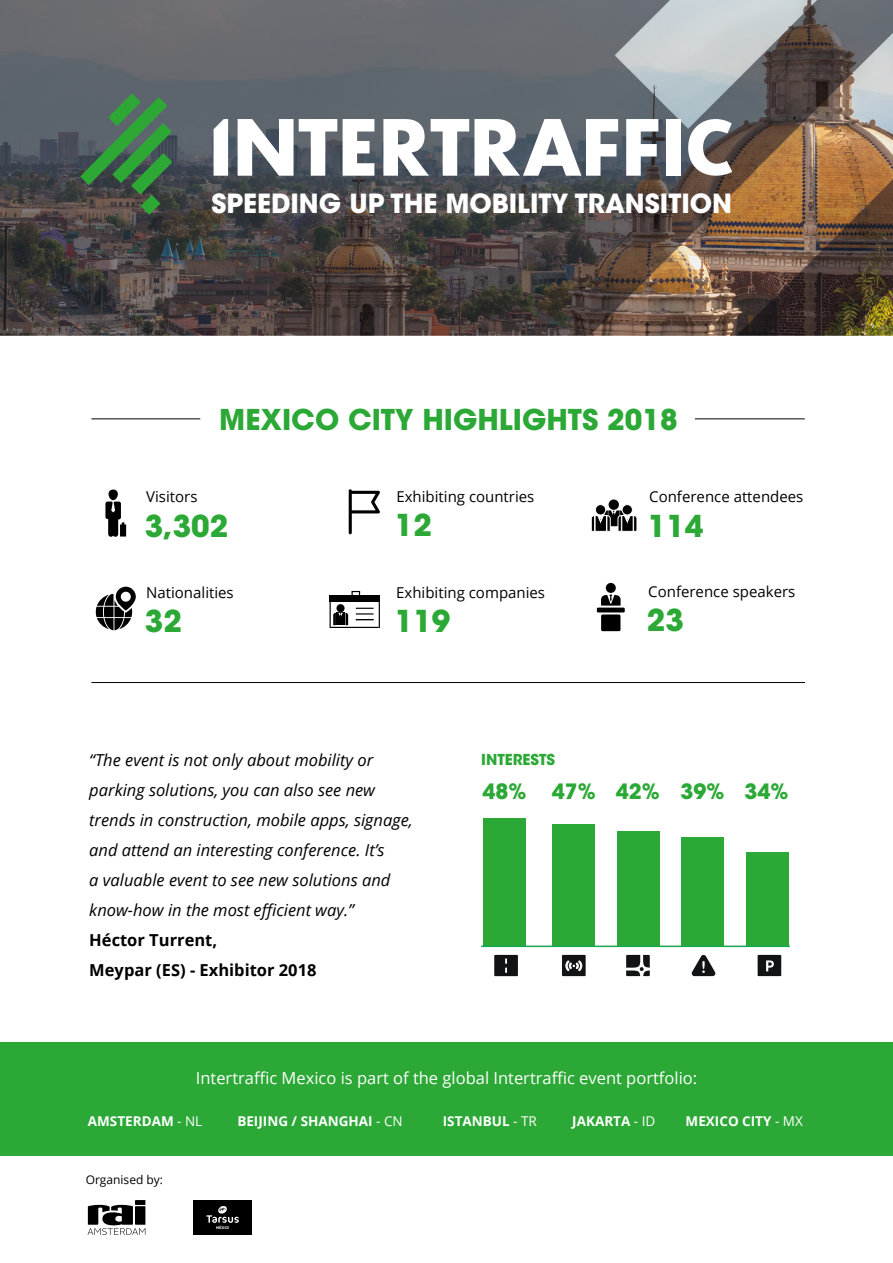
<style>
.page{position:relative;width:893px;height:1263px;background:#fff}
.page>*{position:absolute;margin:0;border:0;box-sizing:border-box;transform-origin:0 0}
.t1{font:700 30px "ITC Avant Garde Std";color:#2ba835}
.t2{font:700 28.5px "ITC Avant Garde Std";color:#2ba835}
.t3{font:700 26.25px "ITC Avant Garde Std";color:#fff}
.t4{font:700 21px "ITC Avant Garde Std";color:#2ba835}
.t5{font:italic 16.5px/30px "Open Sans";color:#000001}
.t6{font:16.5px "Open Sans";color:#fff}
.t7{font:700 16.5px "Open Sans";color:#000001}
.t8{font:15px "Open Sans";color:#000001}
.t9{font:700 15px "ITC Avant Garde Std";color:#2ba835}
.t10{font:700 13.5px "Open Sans";color:#fff}
.t11{font:12px "Open Sans";color:#000001}
.t12{font:700 3.75px "DIN";letter-spacing:-.015em;color:#fff}
.s1{font-weight:400}
</style>
<div class="page">
<div style="left:0;top:1042px;width:893px;height:113px;background:#2ba835"></div>
<svg style="left:88px;top:1200px;width:57px;height:35px"></svg>
<img style="left:0;top:0;width:893px;height:336px">
<hr style="left:91px;top:419px;width:109px;height:1px;background:#000001">
<hr style="left:695px;top:419px;width:110px;height:1px;background:#000001">
<hr style="left:91px;top:682px;width:714px;height:1px;background:#000001">
<div style="left:483px;top:818px;width:43px;height:128px;background:#2ba835"></div>
<div style="left:553px;top:824px;width:42px;height:122px;background:#2ba835"></div>
<div style="left:617px;top:831px;width:42px;height:115px;background:#2ba835"></div>
<div style="left:681px;top:837px;width:43px;height:109px;background:#2ba835"></div>
<div style="left:746px;top:852px;width:43px;height:94px;background:#2ba835"></div>
<hr style="left:481px;top:945px;width:309px;height:2px;background:#17a853">
<div style="left:193px;top:1200px;width:59px;height:35px;background:#000"></div>
<svg style="left:206px;top:1206px;width:33px;height:17px"></svg>
<svg style="left:105px;top:489px;width:21px;height:48px"></svg>
<svg style="left:96px;top:587px;width:40px;height:43px"></svg>
<svg style="left:330px;top:591px;width:50px;height:37px"></svg>
<div style="left:609px;top:499px;width:10px;height:11px;background:#000001;border-radius:50%"></div>
<div style="left:595px;top:505px;width:11px;height:10px;background:#000001;border-radius:50%"></div>
<div style="left:595px;top:504px;width:11px;height:11px;border:1px solid #fff;border-radius:50%"></div>
<div style="left:622px;top:505px;width:10px;height:10px;background:#000001;border-radius:50%"></div>
<div style="left:622px;top:504px;width:11px;height:11px;border:1px solid #fff;border-radius:50%"></div>
<svg style="left:591px;top:510px;width:46px;height:21px"></svg>
<div style="left:606px;top:583px;width:10px;height:10px;background:#000;border-radius:50%"></div>
<hr style="left:597px;top:608px;width:28px;height:4px;background:#000">
<div style="left:601px;top:614px;width:19px;height:17px;background:#000"></div>
<svg style="left:601px;top:595px;width:20px;height:11px"></svg>
<svg style="left:349px;top:489px;width:31px;height:45px"></svg>
<div style="left:494px;top:955px;width:24px;height:21px;background:#121314"></div>
<svg style="left:505px;top:958px;width:2px;height:15px"></svg>
<svg style="left:626px;top:955px;width:24px;height:21px"></svg>
<div style="left:758px;top:955px;width:23px;height:21px;background:#121314"></div>
<svg style="left:766px;top:960px;width:8px;height:11px"></svg>
<div style="left:562px;top:955px;width:24px;height:21px;background:#121314"></div>
<svg style="left:566px;top:961px;width:16px;height:10px"></svg>
<svg style="left:692px;top:955px;width:23px;height:21px"></svg>
<svg style="left:238px;top:119px;width:55px;height:57px"></svg>
<svg style="left:299px;top:119px;width:38px;height:57px"></svg>
<svg style="left:343px;top:119px;width:31px;height:57px"></svg>
<svg style="left:383px;top:119px;width:235px;height:57px"></svg>
<svg style="left:626px;top:119px;width:32px;height:57px"></svg>
<div style="left:666px;top:119px;width:15px;height:57px;background:#fff"></div>
<svg style="left:688px;top:119px;width:44px;height:57px"></svg>
<svg style="left:214px;top:119px;width:14px;height:57px"></svg>
<svg style="left:80px;top:93px;width:92px;height:122px"></svg>
<p class="t3" style="left:212px;top:186px;width:522px">SPEEDING UP THE MOBILITY TRANSITION</p>
<p class="t8" style="left:146px;top:487px;width:53px">Visitors</p>
<p class="t2" style="left:219px;top:401px;width:460px">MEXICO CITY HIGHLIGHTS 2018</p>
<p class="t8" style="left:396px;top:486px;width:140px">Exhibiting countries</p>
<p class="t8" style="left:649px;top:487px;width:156px">Conference attendees</p>
<p class="t1" style="left:145px;top:506px;width:85px">3,302</p>
<p class="t1" style="left:395px;top:506px;width:39px">12</p>
<p class="t1" style="left:648px;top:506px;width:57px">114</p>
<p class="t8" style="left:146px;top:582px;width:89px">Nationalities</p>
<p class="t8" style="left:396px;top:582px;width:150px">Exhibiting companies</p>
<p class="t8" style="left:648px;top:581px;width:149px">Conference speakers</p>
<p class="t1" style="left:145px;top:601px;width:39px">32</p>
<p class="t1" style="left:395px;top:601px;width:57px">119</p>
<p class="t1" style="left:647px;top:601px;width:39px">23</p>
<p class="t5" style="left:89px;top:745px;width:325px">“The event is not only about mobility or parking solutions, you can also see new trends in construction, mobile apps, signage, and attend an interesting conference. It’s<br>a valuable event to see new solutions and know-how in the most efficient way.”</p>
<p class="t7" style="left:89px;top:928px;width:129px">Héctor Turrent,</p>
<p class="t7" style="left:89px;top:958px;width:229px">Meypar (ES) - Exhibitor 2018</p>
<p class="t9" style="left:481px;top:750px;width:76px">INTERESTS</p>
<p class="t4" style="left:483px;top:777px;width:45px">48%</p>
<p class="t4" style="left:552px;top:777px;width:45px">47%</p>
<p class="t4" style="left:616px;top:777px;width:45px">42%</p>
<p class="t4" style="left:680px;top:777px;width:45px">39%</p>
<p class="t4" style="left:744px;top:777px;width:45px">34%</p>
<p class="t6" style="left:196px;top:1066px;width:503px">Intertraffic Mexico is part of the global Intertraffic event portfolio:</p>
<p class="t10" style="left:88px;top:1111px;width:116px">AMSTERDAM <span class="s1">- NL</span></p>
<p class="t10" style="left:237px;top:1111px;width:167px">BEIJING / SHANGHAI <span class="s1">- CN</span></p>
<p class="t10" style="left:443px;top:1111px;width:96px">ISTANBUL <span class="s1">- TR</span></p>
<p class="t10" style="left:572px;top:1111px;width:85px">JAKARTA <span class="s1">- ID</span></p>
<p class="t10" style="left:686px;top:1111px;width:119px">MEXICO CITY <span class="s1">- MX</span></p>
<p class="t11" style="left:86px;top:1171px;width:79px">Organised by:</p>
<p class="t12" style="left:216px;top:1225px;width:15px">MÉXICO</p>
</div>
